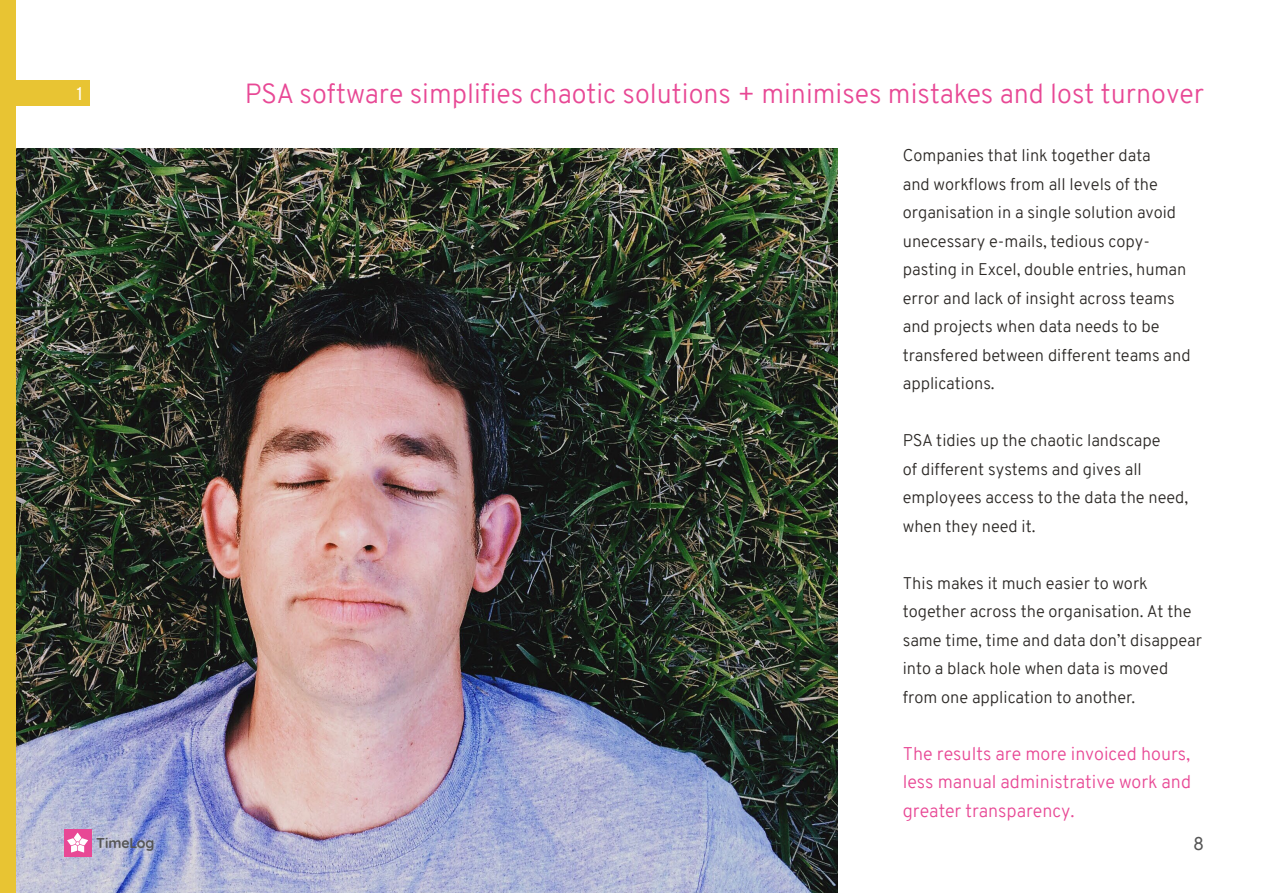
<style>
.page{position:relative;width:1263px;height:893px;background:#fff}
.page>*{position:absolute;margin:0;border:0;box-sizing:border-box;transform-origin:0 0}
.t1{font:300 27px "Overpass";color:#e84895}
.t2{font:300 18px/28.5px "Overpass";color:#e84895;text-align:justify}
.t3{font:18px "Overpass";color:#fff}
.t4{font:18px "Overpass";color:#555}
.t5{font:300 16.5px/28.5px "Overpass";color:#2b2825}
.t6{font:700 14.25px "Quicksand";letter-spacing:-.005em;color:#555}
</style>
<div class="page">
<img style="left:16px;top:149px;width:821px;height:744px">
<div style="left:0;top:0;width:16px;height:893px;background:#e8c433"></div>
<div style="left:0;top:80px;width:90px;height:26px;background:#e8c433"></div>
<div style="left:64px;top:829px;width:27px;height:28px;background:#e84895"></div>
<svg style="left:67px;top:833px;width:21px;height:19px"></svg>
<p class="t3" style="left:77px;top:81px;width:8px">1</p>
<h1 class="t1" style="left:245px;top:75px;width:961px">PSA software simplifies chaotic solutions + minimises mistakes and lost turnover</h1>
<p class="t5" style="left:903px;top:141px;width:289px">Companies that link together data<br>and workflows from all levels of the organisation in a single solution avoid unecessary e-mails, tedious copy&shy;pasting in Excel, double entries, human error and lack of insight across teams and projects when data needs to be transfered between different teams and applications.</p>
<p class="t5" style="left:903px;top:426px;width:287px">PSA tidies up the chaotic landscape<br>of different systems and gives all employees access to the data the need, when they need it.</p>
<p class="t5" style="left:903px;top:569px;width:301px">This makes it much easier to work together across the organisation. At the same time, time and data don’t disappear into a black hole when data is moved from one application to another.</p>
<p class="t2" style="left:903px;top:739px;width:290px">The results are more invoiced hours, less manual administrative work and greater transparency.</p>
<p class="t6" style="left:96px;top:831px;width:60px">TimeLog</p>
<p class="t4" style="left:1193px;top:831px;width:12px">8</p>
</div>
